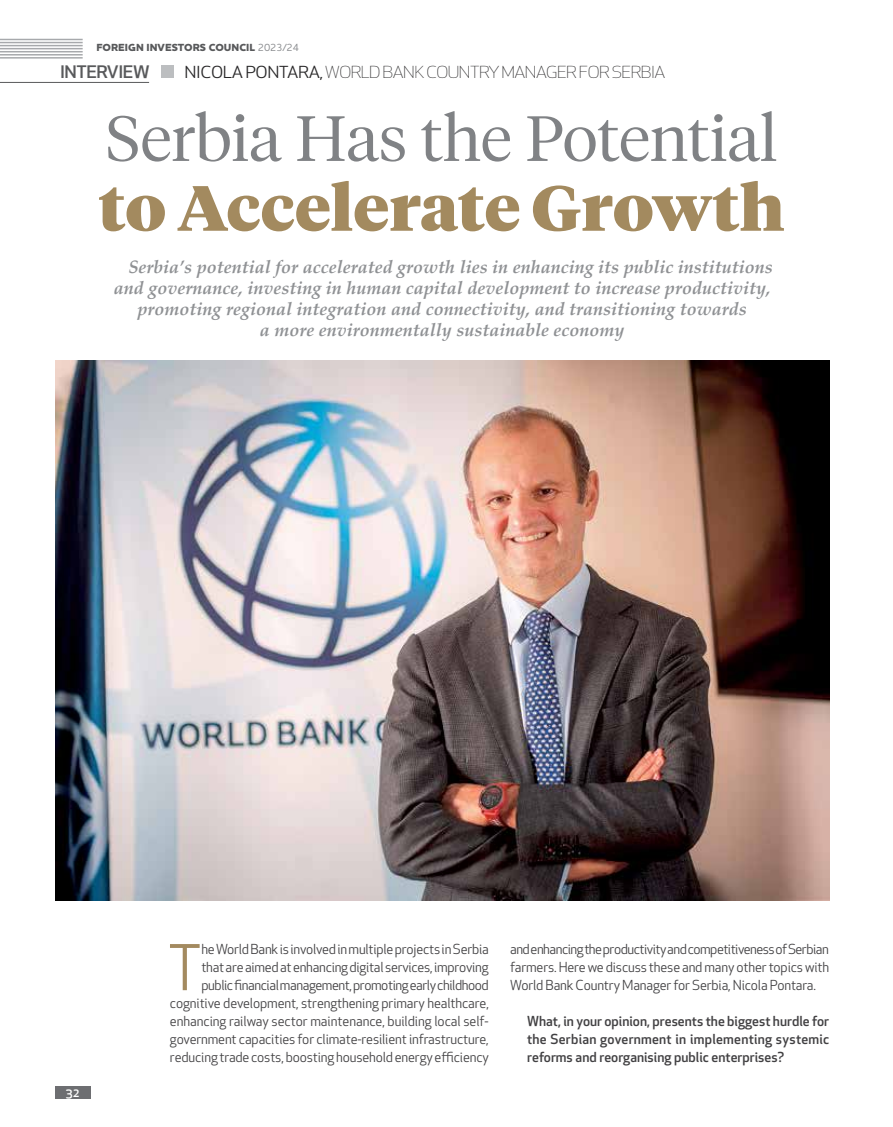
<style>
.page{position:relative;width:893px;height:1127px;background:#fff}
.page>*{position:absolute;margin:0;border:0;box-sizing:border-box;transform-origin:0 0}
.t1{font:300 63.6px "Tiempos Headline";color:#808285;scale:1.04 1}
.t2{font:900 63.6px "Tiempos Headline";color:#a38a5f;scale:1.04 1}
.t3{font:61.5px "Apex New";color:#a38a5f}
.t4{font:italic 700 18px "Palatino Linotype";color:#8f9194}
.t5{font:500 16.8px "Apex New";letter-spacing:-.025em;color:#58595b;scale:1.11 1}
.t6{font:300 16.2px "Apex New";letter-spacing:-.025em;color:#292829;scale:1.11 1}
.t7{font:13.5px/18px "Apex New";letter-spacing:-.01em;color:#414042;text-align:right}
.t8{font:500 13.5px/18px "Apex New";color:#414042;text-align:justify}
.t9{font:500 12px "Apex New";color:#fff}
.t10{font:800 10.5px "Houschka Pro";letter-spacing:.005em;color:#58595b}
.s1{font-weight:500;color:#888a8d}
.s2{font-weight:400}
</style>
<div class="page">
<div style="left:55px;top:1086px;width:35px;height:12px;background:#6d6e71"></div>
<hr style="left:0;top:39px;width:83px;height:1px;background:#a7a9ac">
<hr style="left:0;top:42px;width:83px;height:1px;background:#a7a9ac">
<hr style="left:0;top:45px;width:83px;height:1px;background:#a7a9ac">
<hr style="left:0;top:48px;width:83px;height:1px;background:#a7a9ac">
<hr style="left:0;top:54px;width:83px;height:2px;background:#a7a9ac">
<hr style="left:0;top:51px;width:83px;height:1px;background:#a7a9ac">
<hr style="left:0;top:57px;width:83px;height:2px;background:#a7a9ac">
<div style="left:161px;top:65px;width:12px;height:13px;background:#bcbec0"></div>
<hr style="left:0;top:82px;width:149px;height:1px;background:#58595b">
<img style="left:55px;top:360px;width:774px;height:540px">
<p class="t10" style="left:96px;top:41px;width:204px">FOREIGN INVESTORS COUNCIL <span class="s1">2023/24</span></p>
<p class="t5" style="left:60px;top:60px;width:82px">INTERVIEW</p>
<p class="t6" style="left:185px;top:62px;width:435px"><span class="s2">NICOLA PONTARA,</span> WORLD BANK COUNTRY MANAGER FOR SERBIA</p>
<h1 class="t1" style="left:106px;top:95px;width:647px">Serbia Has the Potential</h1>
<h1 class="t2" style="left:99px;top:164px;width:661px">to Accelerate Growth</h1>
<h3 class="t4" style="left:129px;top:254px;width:646px">Serbia’s potential for accelerated growth lies in enhancing its public institutions</h3>
<h3 class="t4" style="left:114px;top:275px;width:658px">and governance, investing in human capital development to increase productivity,</h3>
<h3 class="t4" style="left:138px;top:296px;width:611px">promoting regional integration and connectivity, and transitioning towards</h3>
<h3 class="t4" style="left:260px;top:317px;width:366px">a more environmentally sustainable economy</h3>
<p class="t9" style="left:66px;top:1084px;width:15px">32</p>
<p class="t7" style="left:170px;top:940px;width:320px">he World Bank is involved in multiple projects in Serbia<br>that are aimed at enhancing digital services, improving public financial management, promoting early childhood cognitive development, strengthening primary healthcare, enhancing railway sector maintenance, building local self&shy;government capacities for climate-resilient infrastructure, reducing trade costs, boosting household energy efficiency</p>
<p class="t7" style="left:510px;top:940px;width:320px;text-align:justify">and enhancing the productivity and competitiveness of Serbian farmers. Here we discuss these and many other topics with World Bank Country Manager for Serbia, Nicola Pontara.</p>
<h2 class="t3" style="left:168px;top:929px;width:36px">T</h2>
<p class="t8" style="left:527px;top:1012px;width:304px">What, in your opinion, presents the biggest hurdle for the Serbian government in implementing systemic reforms and reorganising public enterprises?</p>
</div>
